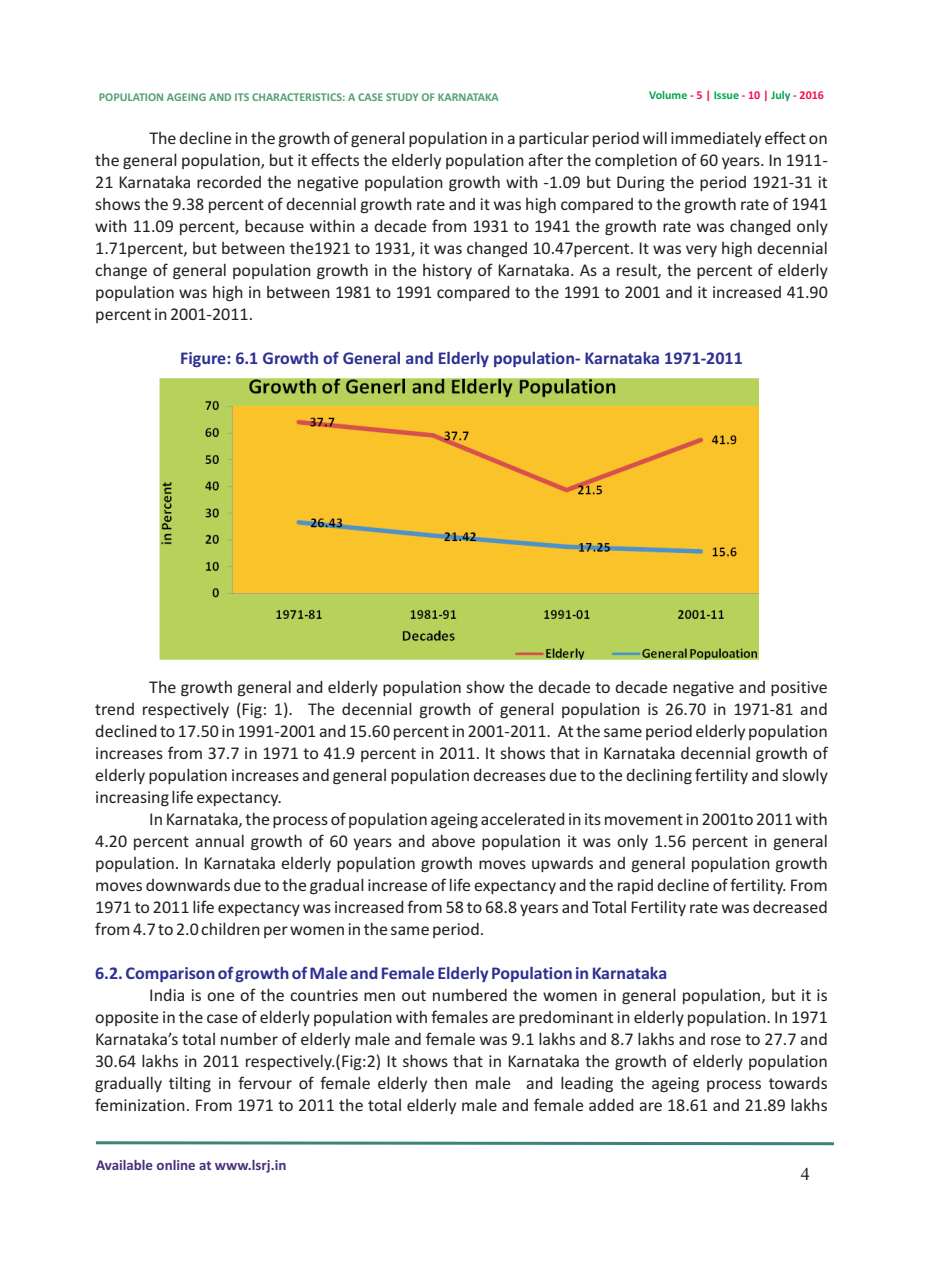
<style>
.page{position:relative;width:925px;height:1269px;background:#fff}
.page>*{position:absolute;margin:0;border:0;box-sizing:border-box;transform-origin:0 0}
.t1{font:18px/21.9px "Calibri";color:#231f20;text-align:justify}
.t2{font:700 18px "Calibri";color:#2e3092}
.t3{font:18px "Times New Roman";color:#231f20}
.t4{font:700 15px "Calibri";color:#49317d}
.t5{font:700 12px "Calibri";color:#53a174}
.t6{font:700 12px "Calibri";color:#00a54f}
.s1{color:#ed1450}
</style>
<div class="page">
<svg style="left:95px;top:1141px;width:739px;height:5px"></svg>
<img style="left:159px;top:378px;width:600px;height:282px">
<p class="t5" style="left:99px;top:92px;width:401px">POPULATION AGEING AND ITS CHARACTERISTICS: A CASE STUDY OF KARNATAKA</p>
<p class="t6" style="left:649px;top:90px;width:176px">Volume <span class="s1">- 5 |</span> Issue <span class="s1">- 10 |</span> July <span class="s1">- 2016</span></p>
<p class="t1" style="left:95px;top:128px;width:734px;text-indent:54px">The decline in the growth of general population in a particular period will immediately effect on the general population, but it effects the elderly population after the completion of 60 years. In 1911- 21 Karnataka recorded the negative population growth with -1.09 but During the period 1921-31 it shows the 9.38 percent of decennial growth rate and it was high compared to the growth rate of 1941 with 11.09 percent, because within a decade from 1931 to 1941 the growth rate was changed only 1.71percent, but between the1921 to 1931, it was changed 10.47percent. It was very high decennial change of general population growth in the history of Karnataka. As a result, the percent of elderly population was high in between 1981 to 1991 compared to the 1991 to 2001 and it increased 41.90 percent in 2001-2011.</p>
<p class="t2" style="left:180px;top:350px;width:564px">Figure: 6.1 Growth of General and Elderly population- Karnataka 1971-2011</p>
<p class="t1" style="left:95px;top:678px;width:734px;text-indent:54px">The growth general and elderly population show the decade to decade negative and positive trend respectively (Fig: 1). The decennial growth of general population is 26.70 in 1971-81 and declined to 17.50 in 1991-2001 and 15.60 percent in 2001-2011. At the same period elderly population increases from 37.7 in 1971 to 41.9 percent in 2011. It shows that in Karnataka decennial growth of elderly population increases and general population decreases due to the declining fertility and slowly increasing life expectancy.</p>
<p class="t1" style="left:95px;top:809px;width:734px;text-indent:54px">In Karnataka, the process of population ageing accelerated in its movement in 2001to 2011 with 4.20 percent annual growth of 60 years and above population it was only 1.56 percent in general population. In Karnataka elderly population growth moves upwards and general population growth moves downwards due to the gradual increase of life expectancy and the rapid decline of fertility. From 1971 to 2011 life expectancy was increased from 58 to 68.8 years and Total Fertility rate was decreased from 4.7 to 2.0 children per women in the same period.</p>
<p class="t2" style="left:95px;top:965px;width:573px">6.2. Comparison of growth of Male and Female Elderly Population in Karnataka</p>
<p class="t1" style="left:95px;top:985px;width:734px;text-indent:54px">India is one of the countries men out numbered the women in general population, but it is opposite in the case of elderly population with females are predominant in elderly population. In 1971<br>Karnataka’s total number of elderly male and female was 9.1 lakhs and 8.7 lakhs and rose to 27.7 and 30.64 lakhs in 2011 respectively.(Fig:2) It shows that in Karnataka the growth of elderly population gradually tilting in fervour of female elderly then male and leading the ageing process towards feminization. From 1971 to 2011 the total elderly male and female added are 18.61 and 21.89 lakhs</p>
<p class="t4" style="left:96px;top:1159px;width:192px">Available online at www.lsrj.in</p>
<p class="t3" style="left:800px;top:1167px;width:10px">4</p>
</div>
